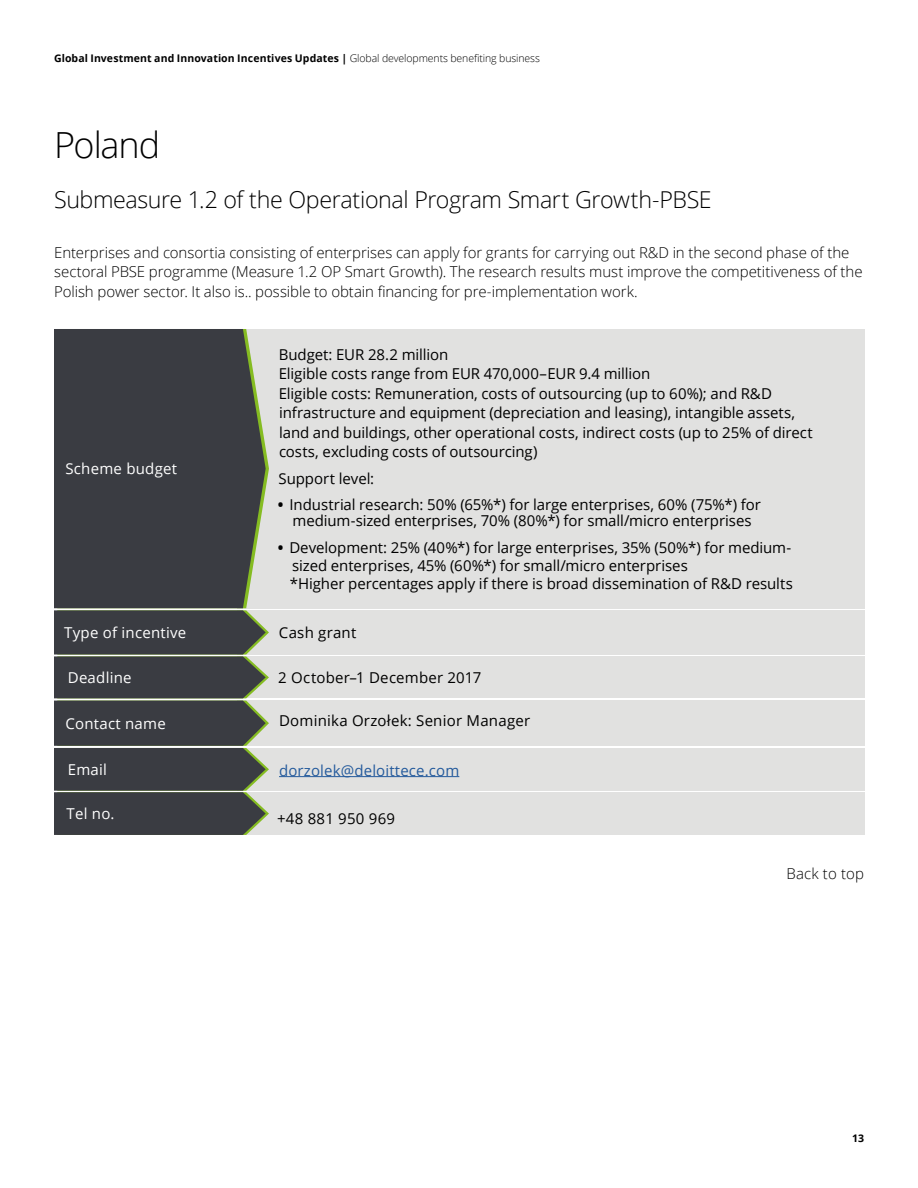
<style>
.page{position:relative;width:918px;height:1188px;background:#fff}
.page>*{position:absolute;margin:0;border:0;box-sizing:border-box;transform-origin:0 0}
.Story_heading_light{font:300 36px "Open Sans";letter-spacing:-.03em;color:#000}
.Introduction__14_18p{font:300 23.25px "Open Sans";letter-spacing:-.015em;color:#000}
.Body_copy__8_5_12pt{font:15px/19.5px "Open Sans";letter-spacing:-.005em;color:#000}
.Body_copy__8_5_12pt-2{font:300 15px/19.5px "Open Sans";letter-spacing:-.005em;color:#000}
.Blue_bullet_style_ra{font:15px "Open Sans";letter-spacing:.015em;color:#fff}
.Blue_bullet_style_ra-2{font:15px "Open Sans";letter-spacing:.015em;color:#000}
.New_Body_style_raju{font:15px "Open Sans";letter-spacing:.01em;color:#245a9c}
.Body_copy__8_5_12pt-3{font:15px "Open Sans";letter-spacing:.015em;color:#000}
.New_Body_style_raju-2{font:300 15px "Open Sans";letter-spacing:.01em;color:#000}
.Brochure_title___Rig{font:700 10.5px "Open Sans";letter-spacing:.01em;color:#000}
.Brochure_title___Rig-2{font:10.5px "Open Sans";letter-spacing:-.01em;color:#000}
.s1{font-weight:300}
.s2{font-weight:700}
</style>
<div class="page">
<div style="left:238px;top:329px;width:627px;height:279px;background:#e1e1e0"></div>
<div style="left:238px;top:610px;width:627px;height:45px;background:#e1e1e0"></div>
<div style="left:238px;top:748px;width:627px;height:43px;background:#e1e1e0"></div>
<div style="left:238px;top:701px;width:627px;height:45px;background:#e1e1e0"></div>
<div style="left:238px;top:656px;width:627px;height:42px;background:#e1e1e0"></div>
<div style="left:238px;top:792px;width:627px;height:43px;background:#e1e1e0"></div>
<div style="left:54px;top:329px;width:212px;height:279px;background:#3a3c42"></div>
<svg style="left:54px;top:610px;width:215px;height:225px;background:#494c4e"></svg>
<hr style="left:279px;top:776px;width:180px;height:1px;background:#245a9c">
<p class="Brochure_title___Rig" style="left:54px;top:51px;width:487px">Global Investment and Innovation Incentives Updates | <span class="s1">Global developments benefiting business</span></p>
<p class="Brochure_title___Rig-2" style="left:61px;top:51px;width:395px"><span class="s2">rants &amp; Incentives program updates</span> | Global developments benefiting busi ess</p>
<p class="Story_heading_light" style="left:54px;top:120px;width:108px">Poland</p>
<p class="Introduction__14_18p" style="left:54px;top:183px;width:659px">Submeasure 1.2 of the Operational Program Smart Growth-PBSE</p>
<p class="Body_copy__8_5_12pt-2" style="left:54px;top:242px;width:810px">Enterprises and consortia consisting of enterprises can apply for grants for carrying out R&amp;D in the second phase of the sectoral PBSE programme (Measure 1.2 OP Smart Growth). The research results must improve the competitiveness of the<br>Polish power sector. It also is.. possible to obtain financing for pre-implementation work.</p>
<p class="Blue_bullet_style_ra" style="left:65px;top:459px;width:113px">Scheme budget</p>
<p class="Blue_bullet_style_ra" style="left:64px;top:622px;width:124px">Type of incentive</p>
<p class="Blue_bullet_style_ra" style="left:68px;top:667px;width:65px">Deadline</p>
<p class="Blue_bullet_style_ra" style="left:66px;top:713px;width:102px">Contact name</p>
<p class="Blue_bullet_style_ra" style="left:68px;top:759px;width:41px">Email</p>
<p class="Blue_bullet_style_ra" style="left:67px;top:803px;width:50px">Tel no.</p>
<p class="Body_copy__8_5_12pt" style="left:279px;top:344px;width:171px">Budget: EUR 28.2 million</p>
<p class="Body_copy__8_5_12pt" style="left:279px;top:364px;width:373px">Eligible costs range from EUR 470,000–EUR 9.4 million</p>
<p class="Body_copy__8_5_12pt" style="left:279px;top:383px;width:536px">Eligible costs: Remuneration, costs of outsourcing (up to 60%); and R&amp;D infrastructure and equipment (depreciation and leasing), intangible assets, land and buildings, other operational costs, indirect costs (up to 25% of direct costs, excluding costs of outsourcing)</p>
<p class="Body_copy__8_5_12pt" style="left:279px;top:469px;width:97px">Support level:</p>
<p class="Body_copy__8_5_12pt" style="left:278px;top:496px;width:485px;line-height:16.5px;text-align:center"><span class="s2">•</span> Industrial research: 50% (65%*) for large enterprises, 60% (75%*) for medium-sized enterprises, 70% (80%*) for small/micro enterprises</p>
<p class="Body_copy__8_5_12pt" style="left:292px;top:538px;width:501px;line-height:18px;text-indent:-15px"><span class="s2">•</span> Development: 25% (40%*) for large enterprises, 35% (50%*) for medium&shy;sized enterprises, 45% (60%*) for small/micro enterprises</p>
<p class="Body_copy__8_5_12pt" style="left:290px;top:574px;width:504px">*Higher percentages apply if there is broad dissemination of R&amp;D results</p>
<p class="Blue_bullet_style_ra-2" style="left:279px;top:622px;width:79px">Cash grant</p>
<p class="Body_copy__8_5_12pt-3" style="left:278px;top:667px;width:204px">2 October–1 December 2017</p>
<p class="Blue_bullet_style_ra-2" style="left:279px;top:710px;width:253px">Dominika Orzołek: Senior Manager</p>
<p class="New_Body_style_raju" style="left:279px;top:760px;width:182px">dorzolek@deloittece.com</p>
<p class="Blue_bullet_style_ra-2" style="left:277px;top:808px;width:120px">+48 881 950 969</p>
<p class="New_Body_style_raju-2" style="left:787px;top:864px;width:79px">Back to top</p>
<p class="Brochure_title___Rig" style="left:852px;top:1131px;width:13px">13</p>
</div>
